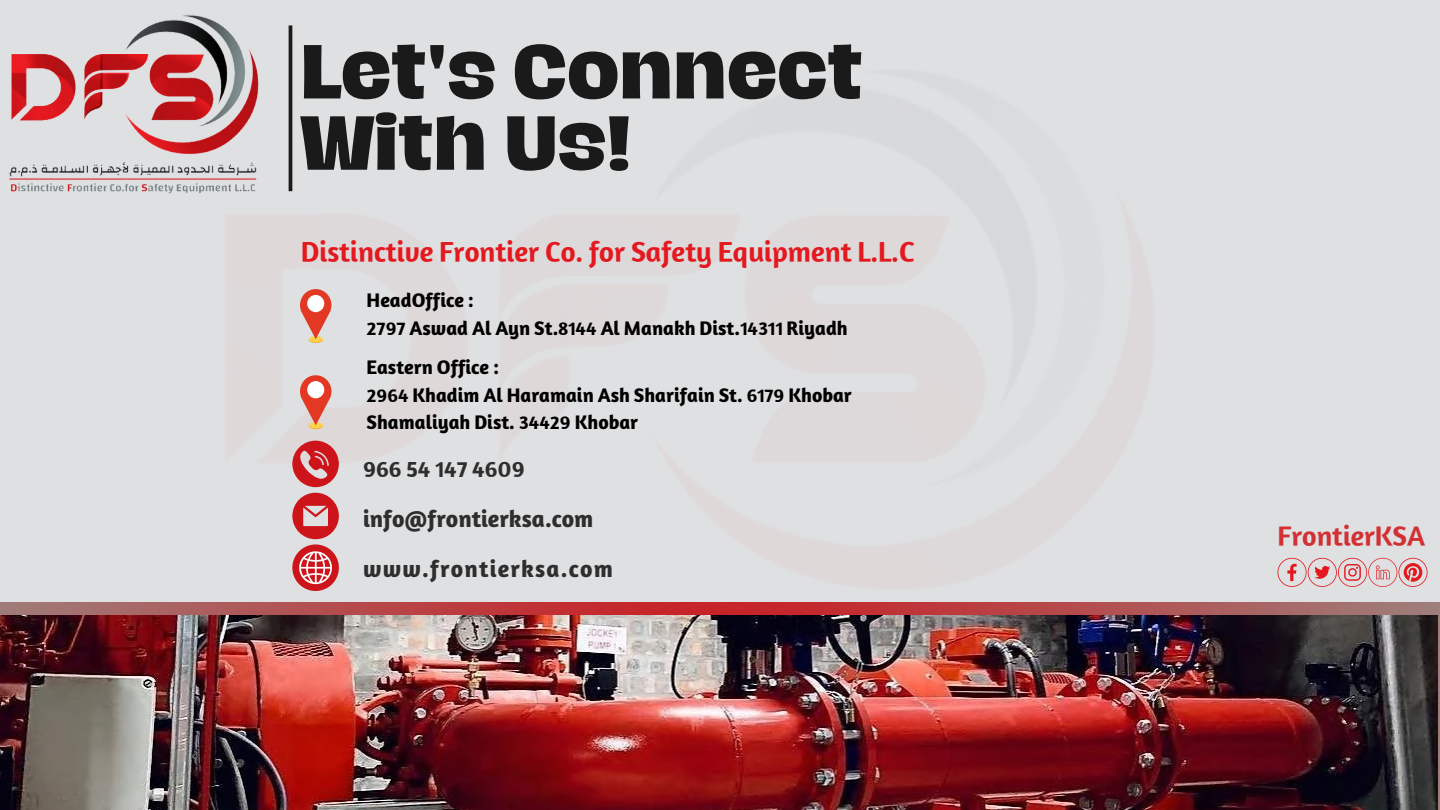
<style>
.page{position:relative;width:1440px;height:810px;background:#dfe0e1}
.page>*{position:absolute;margin:0;border:0;box-sizing:border-box;transform-origin:0 0}
.t1{font:800 70px/71.2px "Hagrid";color:#1b1a1a}
.t2{font:300 30px "DG Sahabah";color:#e3191f}
.t3{font:300 29.3px "DG Sahabah";color:#d33033}
.t4{font:24px/50px "DG Sahabah";color:#2e2e2e}
.t5{font:20px/27.8px "DG Sahabah";color:#000}
</style>
<div class="page">
<svg style="left:0;top:603px;width:1440px;height:207px;background:#b34d4e"></svg>
<hr style="left:289px;top:25px;width:3px;height:166px;background:#1b1a1a">
<img style="left:9px;top:15px;width:250px;height:179px">
<img style="left:0;top:615px;width:1438px;height:195px">
<svg style="left:309px;top:337px;width:14px;height:6px"></svg>
<div style="left:309px;top:336px;width:14px;height:6px;background:#fcd24f;border-radius:50%"></div>
<svg style="left:300px;top:289px;width:31px;height:50px"></svg>
<div style="left:307px;top:295px;width:17px;height:17px;background:#fff;border-radius:50%"></div>
<svg style="left:292px;top:441px;width:47px;height:46px"></svg>
<svg style="left:292px;top:493px;width:47px;height:98px"></svg>
<svg style="left:309px;top:423px;width:14px;height:6px"></svg>
<div style="left:309px;top:422px;width:14px;height:6px;background:#fcd24f;border-radius:50%"></div>
<svg style="left:300px;top:375px;width:31px;height:50px"></svg>
<div style="left:307px;top:381px;width:17px;height:17px;background:#fff;border-radius:50%"></div>
<svg style="left:1277px;top:558px;width:151px;height:29px"></svg>
<h1 class="t1" style="left:301px;top:36px;width:563px">Let's Connect<br>With Us!</h1>
<h2 class="t2" style="left:301px;top:234px;width:615px">Distinctive Frontier Co. for Safety Equipment L.L.C</h2>
<p class="t5" style="left:367px;top:286px;width:483px">HeadOffice :<br>2797 Aswad Al Ayn St.8144 Al Manakh Dist.14311 Riyadh</p>
<p class="t5" style="left:367px;top:353px;width:487px">Eastern Office :<br>2964 Khadim Al Haramain Ash Sharifain St. 6179 Khobar<br>Shamaliyah Dist. 34429 Khobar</p>
<p class="t4" style="left:363px;top:444px;width:251px">966 54 147 4609 info@frontierksa.com www.frontierksa.com</p>
<h3 class="t3" style="left:1277px;top:518px;width:149px">FrontierKSA</h3>
</div>
